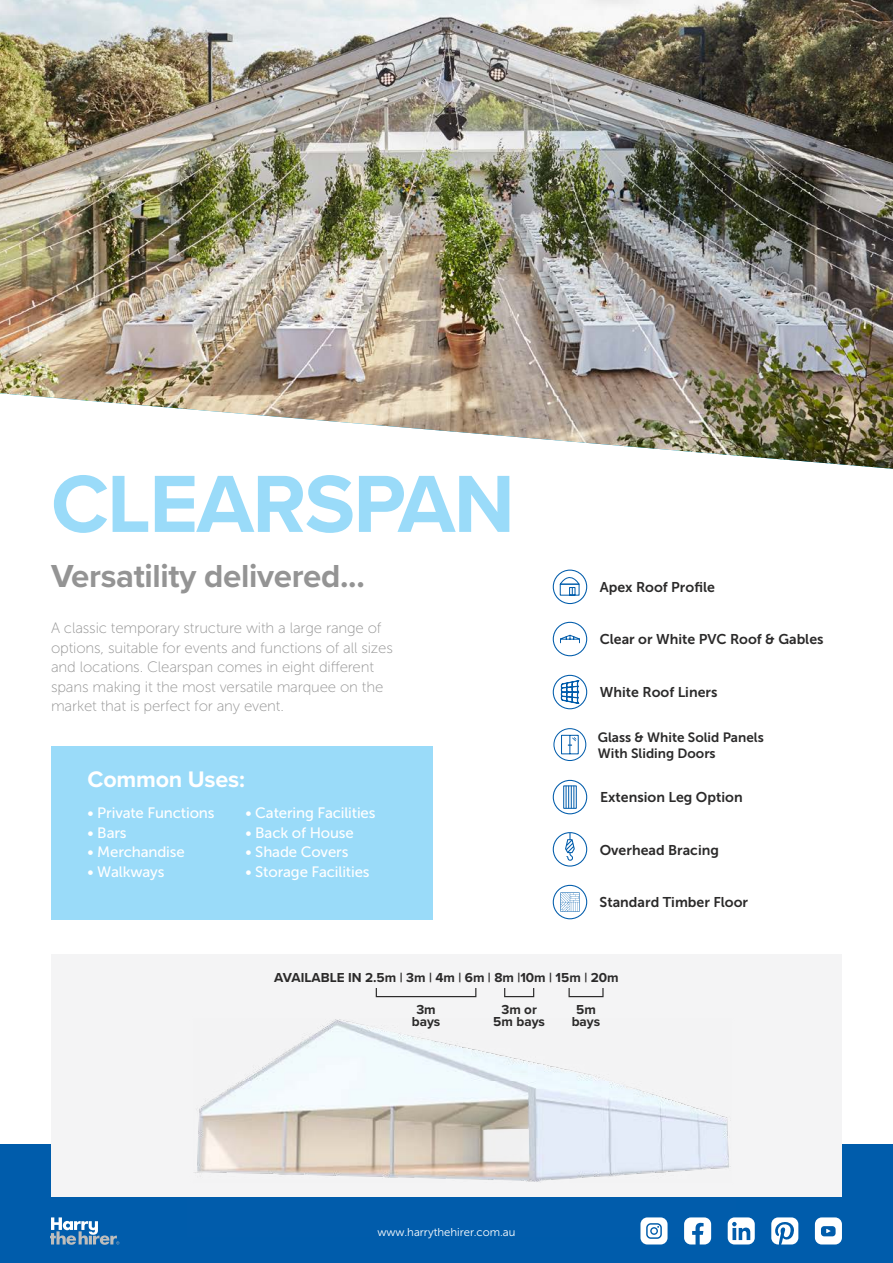
<style>
.page{position:relative;width:893px;height:1263px;background:#fff}
.page>*{position:absolute;margin:0;border:0;box-sizing:border-box;transform-origin:0 0}
.t1{font:700 84px "Proxima Nova";letter-spacing:-.02em;color:#9adbf9}
.t2{font:700 33px "Proxima Nova";letter-spacing:-.01em;color:#949494}
.t3{font:700 23.25px "Proxima Nova";letter-spacing:-.01em;color:#fff}
.t4{font:15px/19.5px "Museo Sans 100";letter-spacing:-.01em;color:#949494}
.t5{font:15px "Museo Sans 500";letter-spacing:-.01em;color:#fff}
.t6{font:14.1px "Museo Sans 700";color:#2b2a2a}
.t7{font:700 13.5px/12px "Proxima Nova";color:#2b2a2a;text-align:center}
.t8{font:13.5px/16.2px "Museo Sans 700";color:#2b2a2a}
.t9{font:11.4px "Museo Sans 300";color:#fff}
</style>
<div class="page">
<div style="left:0;top:1144px;width:893px;height:119px;background:#005cab"></div>
<svg style="left:50px;top:1217px;width:69px;height:28px"></svg>
<svg style="left:640px;top:1236px;width:27px;height:8px"></svg>
<svg style="left:684px;top:1236px;width:27px;height:8px"></svg>
<svg style="left:771px;top:1217px;width:27px;height:27px"></svg>
<svg style="left:815px;top:1217px;width:27px;height:27px"></svg>
<svg style="left:728px;top:1217px;width:27px;height:27px"></svg>
<div style="left:51px;top:954px;width:791px;height:242px;background:#f4f4f5"></div>
<div style="left:52px;top:746px;width:381px;height:173px;background:#9adbf9"></div>
<img style="left:0;top:0;width:893px;height:469px">
<svg style="left:553px;top:569px;width:34px;height:35px"></svg>
<svg style="left:553px;top:780px;width:34px;height:34px"></svg>
<svg style="left:553px;top:832px;width:34px;height:34px"></svg>
<svg style="left:553px;top:885px;width:34px;height:34px"></svg>
<svg style="left:553px;top:622px;width:34px;height:34px"></svg>
<svg style="left:553px;top:675px;width:34px;height:34px"></svg>
<img style="left:187px;top:988px;width:549px;height:248px">
<svg style="left:553px;top:728px;width:33px;height:33px"></svg>
<h1 class="t1" style="left:51px;top:441px;width:465px">CLEARSPAN</h1>
<h2 class="t2" style="left:51px;top:552px;width:315px">Versatility delivered...</h2>
<p class="t4" style="left:51px;top:619px;width:343px">A classic temporary structure with a large range of options, suitable for events and functions of all sizes and locations. Clearspan comes in eight different spans making it the most versatile marquee on the market that is perfect for any event.</p>
<h3 class="t3" style="left:88px;top:761px;width:159px">Common Uses:</h3>
<p class="t5" style="left:88px;top:805px;width:128px">• Private Functions</p>
<p class="t5" style="left:88px;top:824px;width:41px">• Bars</p>
<p class="t5" style="left:88px;top:844px;width:99px">• Merchandise</p>
<p class="t5" style="left:88px;top:863px;width:78px">• Walkways</p>
<p class="t5" style="left:246px;top:805px;width:131px">• Catering Facilities</p>
<p class="t5" style="left:246px;top:824px;width:110px">• Back of House</p>
<p class="t5" style="left:246px;top:844px;width:104px">• Shade Covers</p>
<p class="t5" style="left:246px;top:863px;width:126px">• Storage Facilities</p>
<p class="t6" style="left:600px;top:579px;width:117px">Apex Roof Profile</p>
<p class="t6" style="left:600px;top:632px;width:225px">Clear or White PVC Roof &amp; Gables</p>
<p class="t6" style="left:600px;top:685px;width:119px">White Roof Liners</p>
<p class="t8" style="left:598px;top:729px;width:167px">Glass &amp; White Solid Panels<br>With Sliding Doors</p>
<p class="t6" style="left:600px;top:790px;width:144px">Extension Leg Option</p>
<p class="t6" style="left:600px;top:842px;width:121px">Overhead Bracing</p>
<p class="t6" style="left:600px;top:895px;width:150px">Standard Timber Floor</p>
<p class="t7" style="left:274px;top:971px;width:346px">AVAILABLE IN 2.5m | 3m | 4m | 6m | 8m |10m | 15m | 20m</p>
<p class="t7" style="left:412px;top:1003px;width:30px">3m bays</p>
<p class="t7" style="left:493px;top:1003px;width:53px">3m or<br>5m bays</p>
<p class="t7" style="left:572px;top:1003px;width:30px">5m bays</p>
<p class="t9" style="left:377px;top:1225px;width:140px">www.harrythehirer.com.au</p>
</div>
